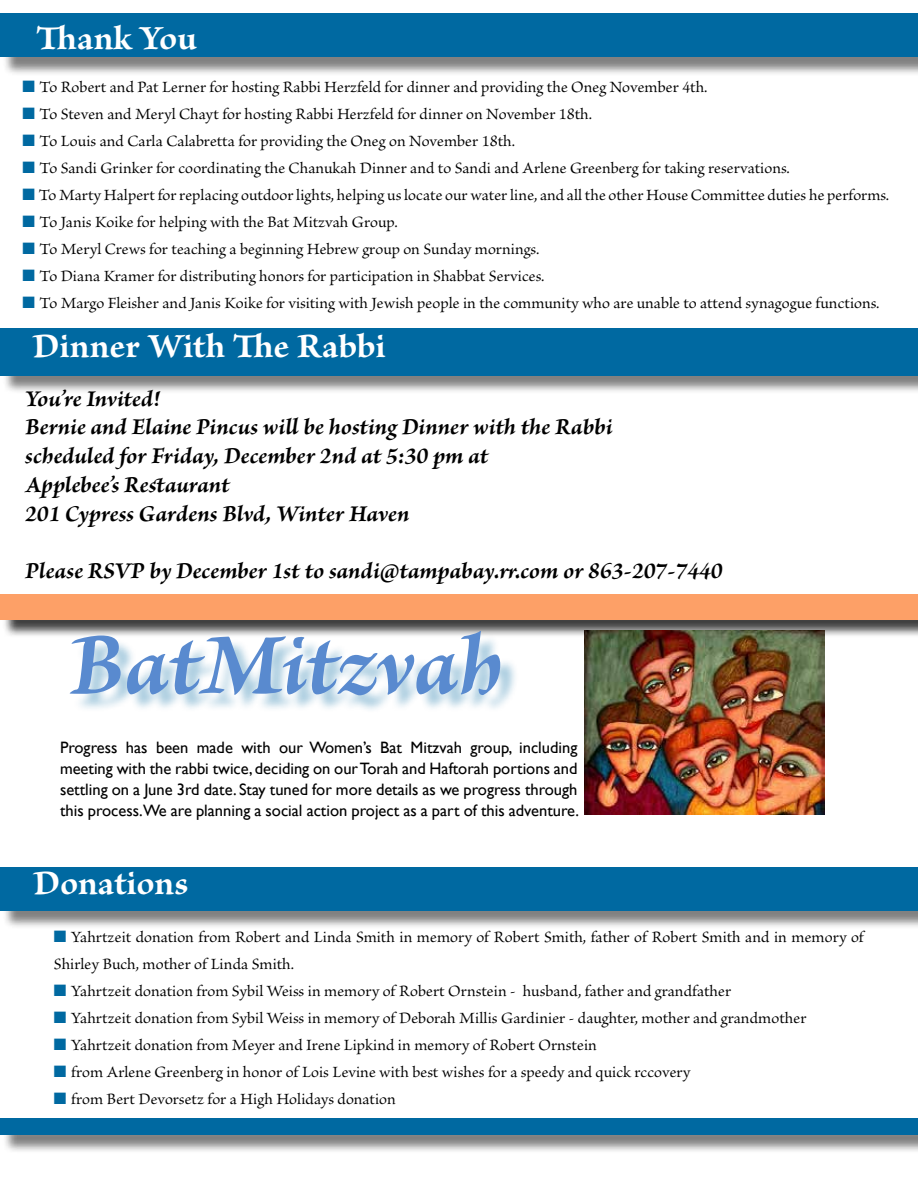
<style>
.page{position:relative;width:918px;height:1188px;background:#fff}
.page>*{position:absolute;margin:0;border:0;box-sizing:border-box;transform-origin:0 0}
.t1{font:italic 700 91.5px "Brioso Pro";letter-spacing:-.005em;color:#598acf}
.t2{font:700 36px "Brioso Pro";color:#fff}
.t3{font:italic 700 24px/28.8px "Brioso Pro";color:#000}
.t4{font:16.5px/27px "Brioso Pro";letter-spacing:.005em;color:#000}
.t5{font:16.5px/21px "Gill Sans";color:#000;text-align:justify}
.s1{color:#0069a1}
</style>
<div class="page">
<div style="left:2px;top:16px;width:916px;height:60px;background:#000;opacity:.5"></div>
<div style="left:0;top:14px;width:918px;height:43px;background:#0069a1"></div>
<div style="left:2px;top:869px;width:916px;height:61px;background:#000;opacity:.5"></div>
<div style="left:0;top:867px;width:918px;height:44px;background:#0069a1"></div>
<div style="left:3px;top:1121px;width:915px;height:33px;background:#000;opacity:.5"></div>
<div style="left:0;top:1118px;width:918px;height:17px;background:#0069a1"></div>
<div style="left:2px;top:330px;width:916px;height:64px;background:#000;opacity:.5"></div>
<div style="left:0;top:328px;width:918px;height:48px;background:#0069a1"></div>
<div style="left:2px;top:596px;width:916px;height:42px;background:#000;opacity:.75"></div>
<div style="left:0;top:594px;width:918px;height:25px;background:#fda067"></div>
<div style="left:73px;top:634px;width:446px;height:79px;background:#0069a1;opacity:.34"></div>
<img style="left:585px;top:631px;width:240px;height:184px">
<h2 class="t2" style="left:36px;top:18px;width:162px">Thank You</h2>
<p class="t4" style="left:22px;top:74px;width:687px"><span class="s1">■</span> To Robert and Pat Lerner for hosting Rabbi Herzfeld for dinner and providing the Oneg November 4th.</p>
<p class="t4" style="left:22px;top:101px;width:571px"><span class="s1">■</span> To Steven and Meryl Chayt for hosting Rabbi Herzfeld for dinner on November 18th.</p>
<p class="t4" style="left:22px;top:128px;width:494px"><span class="s1">■</span> To Louis and Carla Calabretta for providing the Oneg on November 18th.</p>
<p class="t4" style="left:22px;top:155px;width:769px"><span class="s1">■</span> To Sandi Grinker for coordinating the Chanukah Dinner and to Sandi and Arlene Greenberg for taking reservations.</p>
<p class="t4" style="left:22px;top:182px;width:868px"><span class="s1">■</span> To Marty Halpert for replacing outdoor lights, helping us locate our water line, and all the other House Committee duties he performs.</p>
<p class="t4" style="left:22px;top:209px;width:377px"><span class="s1">■</span> To Janis Koike for helping with the Bat Mitzvah Group.</p>
<p class="t4" style="left:22px;top:236px;width:518px"><span class="s1">■</span> To Meryl Crews for teaching a beginning Hebrew group on Sunday mornings.</p>
<p class="t4" style="left:22px;top:263px;width:523px"><span class="s1">■</span> To Diana Kramer for distributing honors for participation in Shabbat Services.</p>
<p class="t4" style="left:22px;top:290px;width:858px"><span class="s1">■</span> To Margo Fleisher and Janis Koike for visiting with Jewish people in the community who are unable to attend synagogue functions.</p>
<h2 class="t2" style="left:32px;top:326px;width:355px">Dinner With The Rabbi</h2>
<h3 class="t3" style="left:25px;top:383px;width:589px">You’re Invited!<br>Bernie and Elaine Pincus will be hosting Dinner with the Rabbi scheduled for Friday, December 2nd at 5:30 pm at<br>Applebee’s Restaurant<br>201 Cypress Gardens Blvd, Winter Haven</h3>
<h3 class="t3" style="left:25px;top:556px;width:699px">Please RSVP by December 1st to sandi@tampabay.rr.com or 863-207-7440</h3>
<h1 class="t1" style="left:69px;top:608px;width:437px">BatMitzvah</h1>
<p class="t5" style="left:60px;top:738px;width:521px">Progress has been made with our Women’s Bat Mitzvah group, including meeting with the rabbi twice, deciding on our Torah and Haftorah portions and settling on a June 3rd date. Stay tuned for more details as we progress through this process.We are planning a social action project as a part of this adventure.</p>
<h2 class="t2" style="left:33px;top:863px;width:157px">Donations</h2>
<p class="t4" style="left:54px;top:924px;width:811px"><span class="s1">■</span> Yahrtzeit donation from Robert and Linda Smith in memory of Robert Smith, father of Robert Smith and in memory of<br>Shirley Buch, mother of Linda Smith.</p>
<p class="t4" style="left:54px;top:978px;width:679px"><span class="s1">■</span> Yahrtzeit donation from Sybil Weiss in memory of Robert Ornstein - husband, father and grandfather</p>
<p class="t4" style="left:54px;top:1005px;width:754px"><span class="s1">■</span> Yahrtzeit donation from Sybil Weiss in memory of Deborah Millis Gardinier - daughter, mother and grandmother</p>
<p class="t4" style="left:54px;top:1032px;width:545px"><span class="s1">■</span> Yahrtzeit donation from Meyer and Irene Lipkind in memory of Robert Ornstein</p>
<p class="t4" style="left:54px;top:1059px;width:638px"><span class="s1">■</span> from Arlene Greenberg in honor of Lois Levine with best wishes for a speedy and quick rccovery</p>
<p class="t4" style="left:54px;top:1086px;width:343px"><span class="s1">■</span> from Bert Devorsetz for a High Holidays donation</p>
</div>
